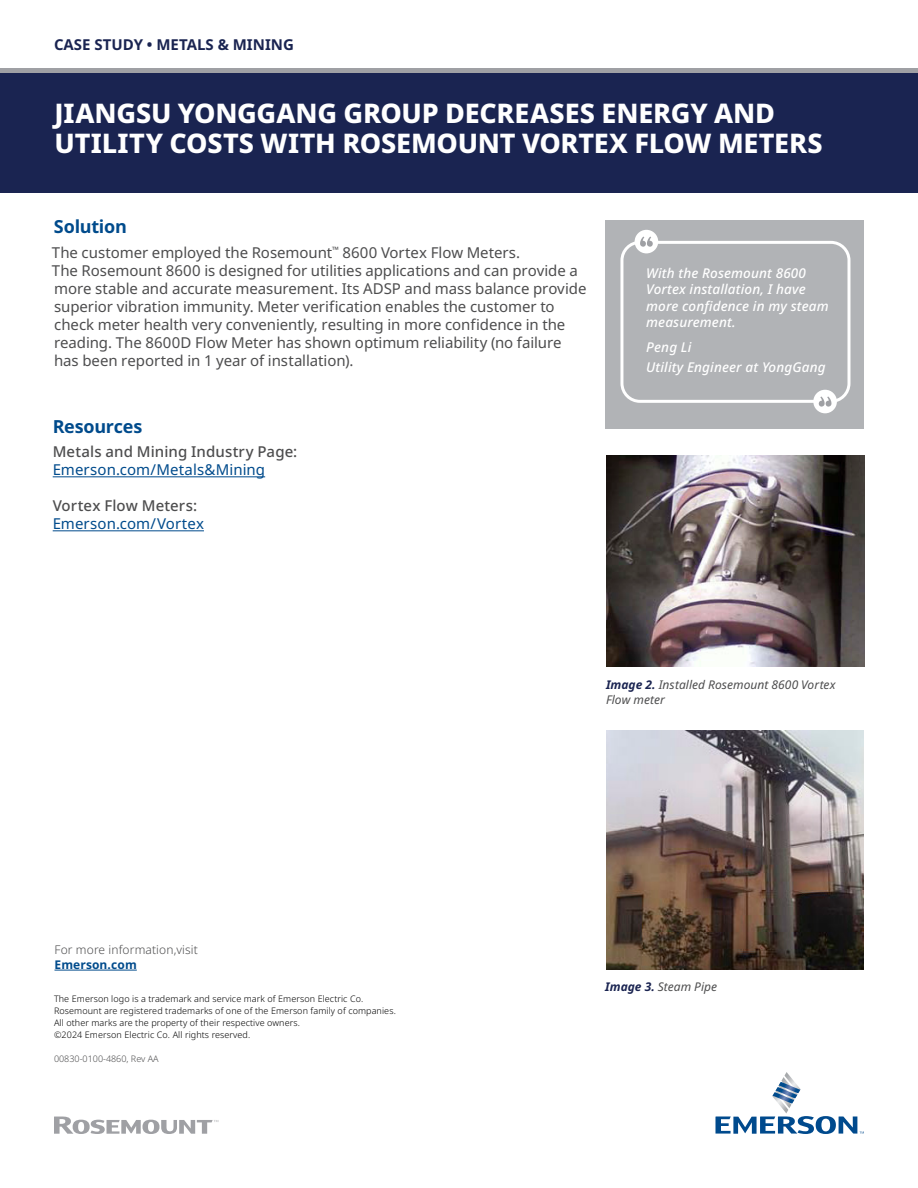
<style>
.page{position:relative;width:918px;height:1188px;background:#fff}
.page>*{position:absolute;margin:0;border:0;box-sizing:border-box;transform-origin:0 0}
.Headline-Reversed-Paragraph_18_20{font:800 27px/30px "Noto Sans";letter-spacing:-.01em;color:#fff}
.Subhead-Paragraph-Blue_12_15{font:700 18px "Noto Sans";letter-spacing:-.015em;color:#004b8c}
.Body-Paragraph_10_14{font:15px/18px "Noto Sans";letter-spacing:-.005em;color:#4d4d4e}
.t1{font:500 15px "Noto Sans";letter-spacing:.01em;color:#4d4d4e}
.t2{font:15px "Noto Sans";letter-spacing:.005em;color:#004b8c}
.Page_Header-Blue_10_15{font:700 15px "Noto Sans";color:#1a2451}
.Sidebar-Bullets-Reverse_9_13{font:italic 500 13.5px/16.5px "Noto Sans";letter-spacing:.01em;color:#fff}
.Photo-Caption-Headline-Blue_8_10{font:italic 12px "Noto Sans";letter-spacing:.005em;color:#4d4d4e}
.More_information-Black_8_10{font:300 12px "Noto Sans";letter-spacing:.01em;color:#4d4d4e}
.Product_Page-Blue_8_10{font:700 12px "Noto Sans";letter-spacing:.01em;color:#004b8c}
.Trademark-Info-Black_6_7{font:300 9px/12px "Noto Sans";letter-spacing:.01em;color:#000}
.Trademark-Info-Black_6_7-2{font:300 9px "Noto Sans";color:#4d4d4e}
.s1{font-weight:700;color:#1a2451}
</style>
<div class="page">
<div style="left:605px;top:220px;width:259px;height:209px;background:#b1b3b6"></div>
<div style="left:620px;top:241px;width:230px;height:162px;border:3px solid #fff;border-radius:18px"></div>
<div style="left:635px;top:230px;width:23px;height:23px;background:#fff;border-radius:50%"></div>
<svg style="left:640px;top:237px;width:13px;height:10px"></svg>
<div style="left:813px;top:390px;width:24px;height:23px;background:#fff;border-radius:50%"></div>
<svg style="left:819px;top:396px;width:12px;height:11px"></svg>
<div style="left:0;top:68px;width:918px;height:125px;background:#1a2451"></div>
<hr style="left:0;top:68px;width:918px;height:4px;background:#9fa0a4">
<svg style="left:716px;top:1072px;width:148px;height:62px"></svg>
<svg style="left:54px;top:1117px;width:164px;height:17px"></svg>
<hr style="left:55px;top:970px;width:82px;height:1px;background:#004b8c">
<hr style="left:53px;top:476px;width:212px;height:1px;background:#004b8c">
<hr style="left:53px;top:530px;width:151px;height:1px;background:#004b8c">
<img style="left:606px;top:731px;width:258px;height:238px">
<img style="left:606px;top:456px;width:259px;height:211px">
<p class="Page_Header-Blue_10_15" style="left:54px;top:36px;width:241px">CASE STUDY • METALS &amp; MINING</p>
<p class="Headline-Reversed-Paragraph_18_20" style="left:55px;top:98px;width:770px">JIANGSU YONGGANG GROUP DECREASES ENERGY AND<br>UTILITY COSTS WITH ROSEMOUNT VORTEX FLOW METERS</p>
<p class="Subhead-Paragraph-Blue_12_15" style="left:54px;top:216px;width:74px">Solution</p>
<p class="Body-Paragraph_10_14" style="left:52px;top:244px;width:536px">The customer employed the Rosemount<sup>™</sup> 8600 Vortex Flow Meters.<br>The Rosemount 8600 is designed for utilities applications and can provide a more stable and accurate measurement. Its ADSP and mass balance provide superior vibration immunity. Meter verification enables the customer to check meter health very conveniently, resulting in more confidence in the reading. The 8600D Flow Meter has shown optimum reliability (no failure has been reported in 1 year of installation).</p>
<p class="Subhead-Paragraph-Blue_12_15" style="left:53px;top:416px;width:91px">Resources</p>
<p class="t1" style="left:53px;top:443px;width:246px">Metals and Mining Industry Page:</p>
<p class="t2" style="left:53px;top:461px;width:214px">Emerson.com/Metals&amp;Mining</p>
<p class="t1" style="left:53px;top:497px;width:146px">Vortex Flow Meters:</p>
<p class="t2" style="left:53px;top:515px;width:153px">Emerson.com/Vortex</p>
<p class="Sidebar-Bullets-Reverse_9_13" style="left:646px;top:265px;width:184px">With the Rosemount 8600<br>Vortex installation, I have more confidence in my steam measurement.</p>
<p class="Sidebar-Bullets-Reverse_9_13" style="left:646px;top:338px;width:181px;line-height:19.5px">Peng Li<br>Utility Engineer at YongGang</p>
<p class="Photo-Caption-Headline-Blue_8_10" style="left:606px;top:676px;width:231px"><span class="s1">Image 2.</span> Installed Rosemount 8600 Vortex</p>
<p class="Photo-Caption-Headline-Blue_8_10" style="left:606px;top:691px;width:60px">Flow meter</p>
<p class="More_information-Black_8_10" style="left:55px;top:943px;width:145px">For more information,visit</p>
<p class="Product_Page-Blue_8_10" style="left:55px;top:958px;width:84px">Emerson.com</p>
<p class="Trademark-Info-Black_6_7" style="left:54px;top:993px;width:343px">The Emerson logo is a trademark and service mark of Emerson Electric Co.<br>Rosemount are registered trademarks of one of the Emerson family of companies.<br>All other marks are the property of their respective owners.<br>©2024 Emerson Electric Co. All rights reserved.</p>
<p class="Trademark-Info-Black_6_7-2" style="left:54px;top:1054px;width:106px">00830-0100-4860, Rev AA</p>
<p class="Photo-Caption-Headline-Blue_8_10" style="left:605px;top:978px;width:113px"><span class="s1">Image 3.</span> Steam Pipe</p>
</div>
